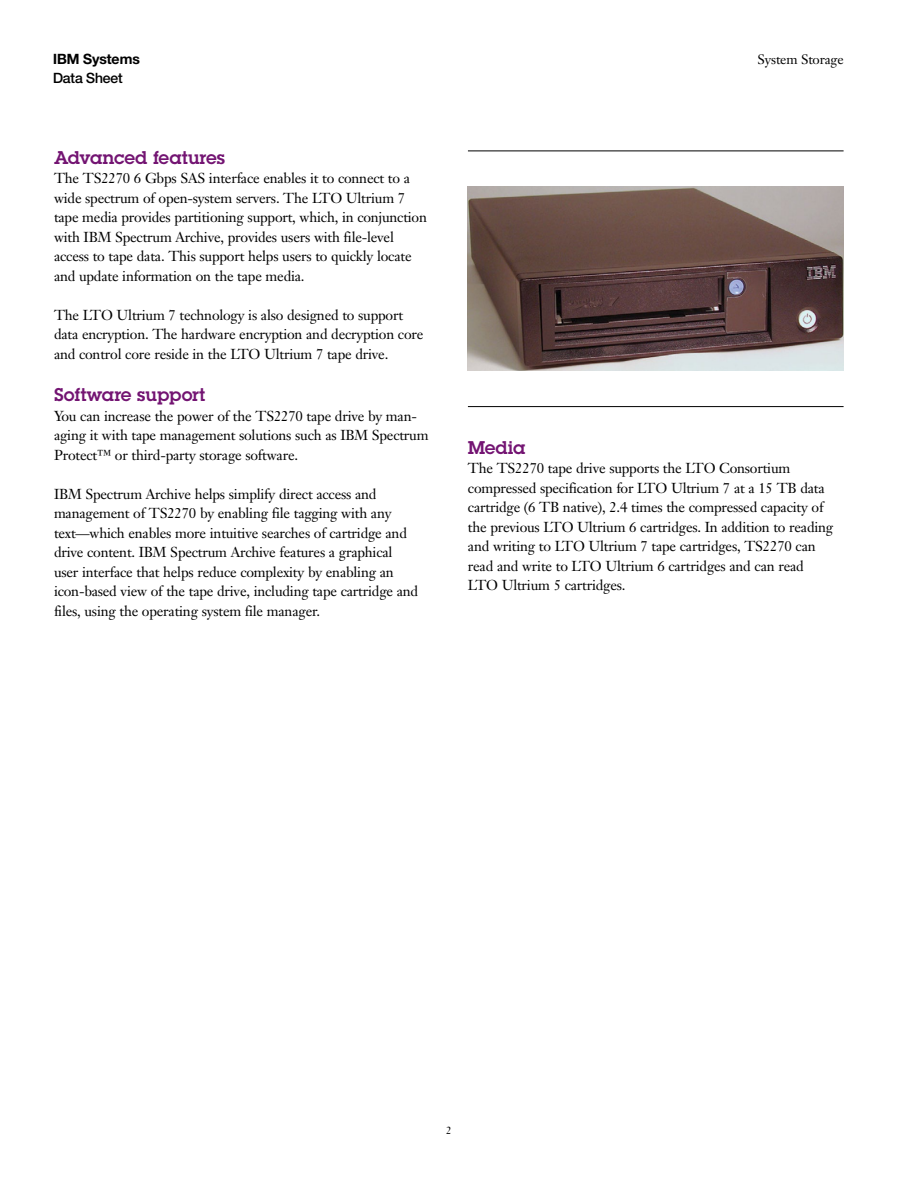
<style>
.page{position:relative;width:918px;height:1188px;background:#fff}
.page>*{position:absolute;margin:0;border:0;box-sizing:border-box;transform-origin:0 0}
.t1{font:600 18px "Lubalinfor IBM";color:#731472}
.t2{font:14.25px/19.5px "Janson Text LT Pro";letter-spacing:-.015em;color:#000}
.t3{font:700 14.25px "Helv Neuefor IBM";color:#000}
.t4{font:500 14.25px "Helv Neuefor IBM";letter-spacing:-.015em;color:#000}
.t5{font:13.5px "Janson Text LT Pro";letter-spacing:-.015em;color:#000}
.t6{font:10.5px "Janson Text LT Pro";color:#000}
</style>
<div class="page">
<hr style="left:468px;top:151px;width:376px;height:1px;background:#000">
<hr style="left:468px;top:406px;width:376px;height:1px;background:#000">
<img style="left:468px;top:187px;width:376px;height:183px">
<p class="t3" style="left:53px;top:50px;width:88px">IBM Systems</p>
<p class="t5" style="left:758px;top:51px;width:87px">System Storage</p>
<p class="t4" style="left:53px;top:69px;width:71px">Data Sheet</p>
<h2 class="t1" style="left:54px;top:146px;width:173px">Advanced features</h2>
<p class="t2" style="left:54px;top:169px;width:375px">The TS2270 6 Gbps SAS interface enables it to connect to a wide spectrum of open-system servers. The LTO Ultrium 7 tape media provides partitioning support, which, in conjunction with IBM Spectrum Archive, provides users with file-level access to tape data. This support helps users to quickly locate and update information on the tape media.</p>
<p class="t2" style="left:54px;top:305px;width:371px">The LTO Ultrium 7 technology is also designed to support data encryption. The hardware encryption and decryption core and control core reside in the LTO Ultrium 7 tape drive.</p>
<h2 class="t1" style="left:54px;top:383px;width:153px">Software support</h2>
<p class="t2" style="left:54px;top:406px;width:376px">You can increase the power of the TS2270 tape drive by man&shy;aging it with tape management solutions such as IBM Spectrum<br>Protect™ or third-party storage software.</p>
<p class="t2" style="left:54px;top:484px;width:366px">IBM Spectrum Archive helps simplify direct access and management of TS2270 by enabling file tagging with any text—which enables more intuitive searches of cartridge and drive content. IBM Spectrum Archive features a graphical user interface that helps reduce complexity by enabling an icon-based view of the tape drive, including tape cartridge and files, using the operating system file manager.</p>
<h2 class="t1" style="left:468px;top:436px;width:59px">Media</h2>
<p class="t2" style="left:468px;top:459px;width:367px">The TS2270 tape drive supports the LTO Consortium compressed specification for LTO Ultrium 7 at a 15 TB data cartridge (6 TB native), 2.4 times the compressed capacity of the previous LTO Ultrium 6 cartridges. In addition to reading and writing to LTO Ultrium 7 tape cartridges, TS2270 can read and write to LTO Ultrium 6 cartridges and can read LTO Ultrium 5 cartridges.</p>
<p class="t6" style="left:446px;top:1124px;width:7px">2</p>
</div>
